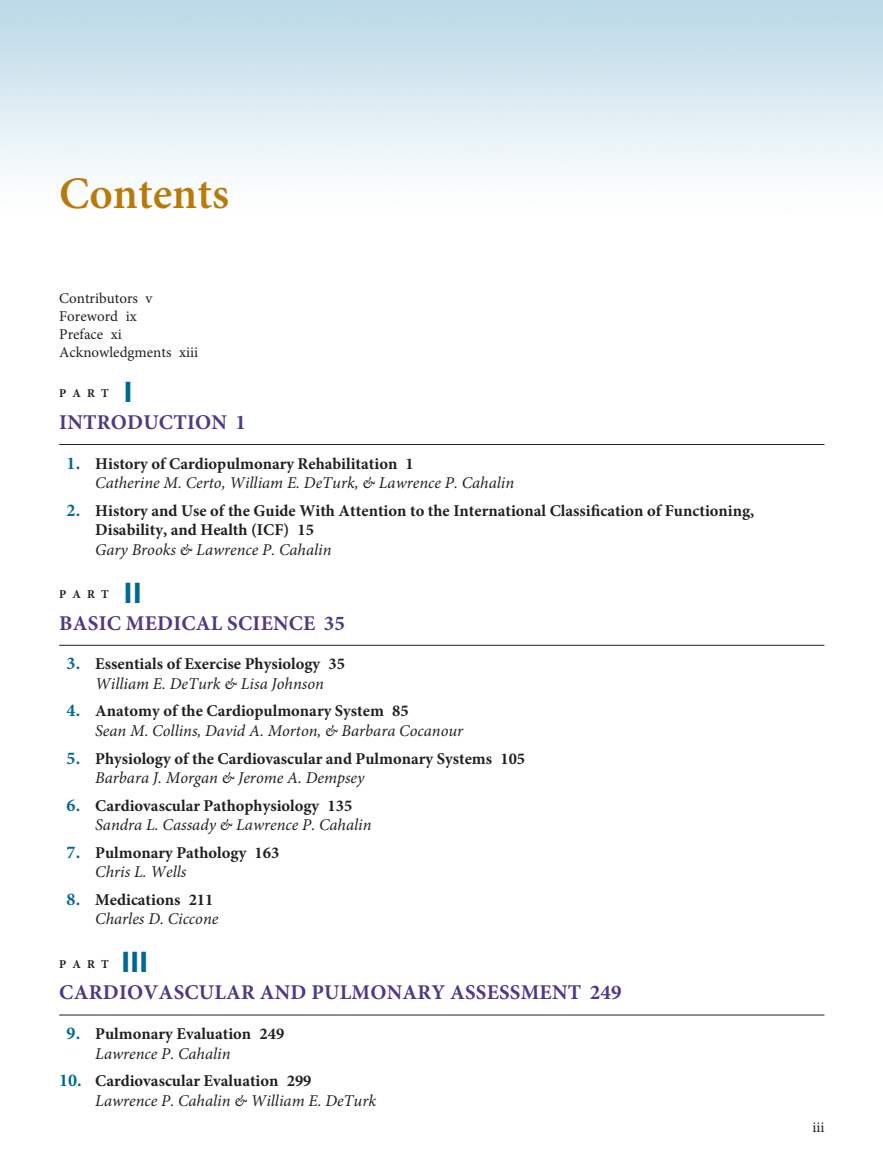
<style>
.page{position:relative;width:883px;height:1175px;background:#fff}
.page>*{position:absolute;margin:0;border:0;box-sizing:border-box;transform-origin:0 0}
.ATA_TT{font:600 45px "Minion Pro";color:#b87b0b}
.TOC_SEC{font:700 30px "Myriad Pro";color:#006991}
.TOC_ST{font:700 21px "Minion Pro";letter-spacing:.01em;color:#503883}
.TOC_CT{font:700 16.5px/19.5px "Minion Pro";color:#231f20}
.TOC_AU{font:italic 16.5px "Minion Pro";color:#231f20}
.FTO_TX{font:15px "Minion Pro";color:#231f20}
.FOLIO{font:15px "Minion Pro";color:#231f20}
.TOC_SEC-2{font:700 12px "Minion Pro";letter-spacing:.51em;color:#231f20}
.s1{font-size:18px;color:#006991}
</style>
<div class="page">
<hr style="left:59px;top:444px;width:765px;height:1px;background:#231f20">
<hr style="left:59px;top:645px;width:765px;height:1px;background:#231f20">
<hr style="left:59px;top:1014px;width:765px;height:1px;background:#231f20">
<p class="ATA_TT" style="left:59px;top:163px;width:171px">Contents</p>
<p class="FTO_TX" style="left:59px;top:288px;width:95px">Contributors v</p>
<p class="FTO_TX" style="left:59px;top:306px;width:79px">Foreword ix</p>
<p class="FTO_TX" style="left:59px;top:324px;width:64px">Preface xi</p>
<p class="FTO_TX" style="left:59px;top:342px;width:140px">Acknowledgments xiii</p>
<p class="TOC_SEC-2" style="left:59px;top:385px;width:51px">PART</p>
<p class="TOC_SEC" style="left:124px;top:372px;width:10px">I</p>
<p class="TOC_ST" style="left:59px;top:407px;width:188px">INTRODUCTION 1</p>
<p class="TOC_CT" style="left:67px;top:453px;width:349px"><span class="s1">1.</span> History of Cardiopulmonary Rehabilitation 1</p>
<p class="TOC_AU" style="left:95px;top:471px;width:420px">Catherine M. Certo, William E. DeTurk, &amp; Lawrence P. Cahalin</p>
<p class="TOC_CT" style="left:95px;top:500px;width:660px;text-indent:-29px"><span class="s1">2.</span> History and Use of the Guide With Attention to the International Classification of Functioning,<br>Disability, and Health (ICF) 15</p>
<p class="TOC_AU" style="left:95px;top:538px;width:238px">Gary Brooks &amp; Lawrence P. Cahalin</p>
<p class="TOC_SEC-2" style="left:59px;top:586px;width:51px">PART</p>
<p class="TOC_SEC" style="left:124px;top:573px;width:19px">II</p>
<p class="TOC_ST" style="left:59px;top:608px;width:287px">BASIC MEDICAL SCIENCE 35</p>
<p class="TOC_CT" style="left:67px;top:654px;width:280px"><span class="s1">3.</span> Essentials of Exercise Physiology 35</p>
<p class="TOC_AU" style="left:95px;top:672px;width:230px">William E. DeTurk &amp; Lisa Johnson</p>
<p class="TOC_CT" style="left:67px;top:701px;width:343px"><span class="s1">4.</span> Anatomy of the Cardiopulmonary System 85</p>
<p class="TOC_AU" style="left:95px;top:719px;width:369px">Sean M. Collins, David A. Morton, &amp; Barbara Cocanour</p>
<p class="TOC_CT" style="left:67px;top:748px;width:460px"><span class="s1">5.</span> Physiology of the Cardiovascular and Pulmonary Systems 105</p>
<p class="TOC_AU" style="left:95px;top:766px;width:271px">Barbara J. Morgan &amp; Jerome A. Dempsey</p>
<p class="TOC_CT" style="left:67px;top:795px;width:287px"><span class="s1">6.</span> Cardiovascular Pathophysiology 135</p>
<p class="TOC_AU" style="left:95px;top:813px;width:278px">Sandra L. Cassady &amp; Lawrence P. Cahalin</p>
<p class="TOC_CT" style="left:67px;top:842px;width:214px"><span class="s1">7.</span> Pulmonary Pathology 163</p>
<p class="TOC_AU" style="left:95px;top:860px;width:93px">Chris L. Wells</p>
<p class="TOC_CT" style="left:67px;top:889px;width:148px"><span class="s1">8.</span> Medications 211</p>
<p class="TOC_AU" style="left:95px;top:907px;width:125px">Charles D. Ciccone</p>
<p class="TOC_SEC-2" style="left:59px;top:955px;width:51px">PART</p>
<p class="TOC_SEC" style="left:121px;top:942px;width:28px">III</p>
<p class="TOC_ST" style="left:59px;top:978px;width:564px">CARDIOVASCULAR AND PULMONARY ASSESSMENT 249</p>
<p class="TOC_CT" style="left:67px;top:1023px;width:219px"><span class="s1">9.</span> Pulmonary Evaluation 249</p>
<p class="TOC_AU" style="left:95px;top:1042px;width:137px">Lawrence P. Cahalin</p>
<p class="TOC_CT" style="left:59px;top:1070px;width:254px"><span class="s1">10.</span> Cardiovascular Evaluation 299</p>
<p class="TOC_AU" style="left:95px;top:1089px;width:282px">Lawrence P. Cahalin &amp; William E. DeTurk</p>
<p class="FOLIO" style="left:812px;top:1117px;width:14px">iii</p>
</div>
